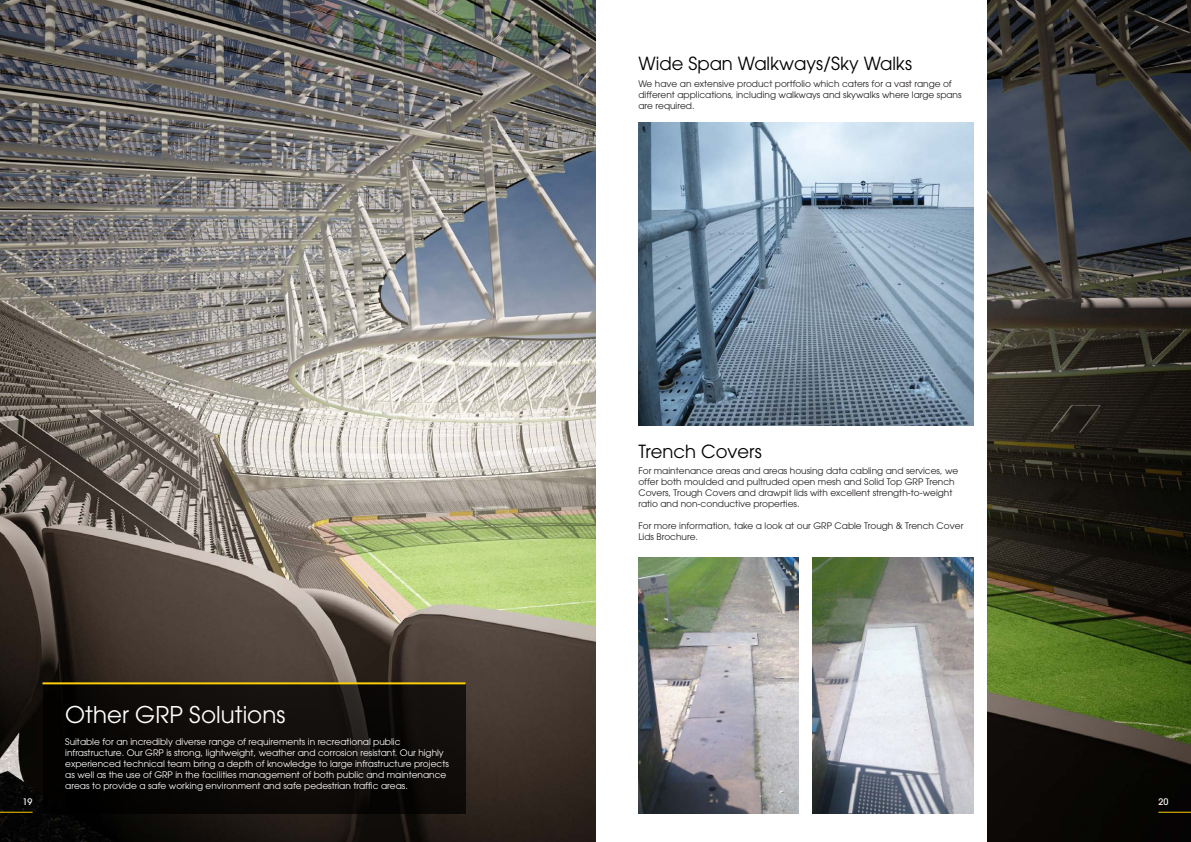
<style>
.page{position:relative;width:1191px;height:842px;background:#fff}
.page>*{position:absolute;margin:0;border:0;box-sizing:border-box;transform-origin:0 0}
.t1{font:23px "ITC Avant Garde Pro";color:#fff}
.t2{font:18px "ITC Avant Garde Pro";color:#000}
.t3{font:9px/11px "ITC Avant Garde Pro";color:#231f20}
.t4{font:9px/11px "ITC Avant Garde Pro";color:#fff}
.t5{font:500 9px "ITC Avant Garde Pro";color:#fff}
</style>
<div class="page">
<img style="left:0;top:0;width:595px;height:842px">
<img style="left:987px;top:0;width:204px;height:842px">
<div style="left:43px;top:684px;width:422px;height:130px;background:#0d0b09"></div>
<hr style="left:43px;top:682px;width:422px;height:2px;background:#fece08">
<hr style="left:0;top:812px;width:33px;height:1px;background:#fece08">
<img style="left:638px;top:123px;width:335px;height:303px">
<img style="left:638px;top:557px;width:160px;height:256px">
<img style="left:813px;top:557px;width:160px;height:256px">
<hr style="left:1158px;top:812px;width:33px;height:1px;background:#fece08">
<p class="t5" style="left:23px;top:796px;width:11px">19</p>
<h1 class="t1" style="left:65px;top:700px;width:222px">Other GRP Solutions</h1>
<p class="t4" style="left:65px;top:736px;width:385px">Suitable for an incredibly diverse range of requirements in recreational public infrastructure. Our GRP is strong, lightweight, weather and corrosion resistant. Our highly experienced technical team bring a depth of knowledge to large infrastructure projects as well as the use of GRP in the facilities management of both public and maintenance areas to provide a safe working environment and safe pedestrian traffic areas.</p>
<h2 class="t2" style="left:638px;top:52px;width:275px">Wide Span Walkways/Sky Walks</h2>
<p class="t3" style="left:638px;top:78px;width:325px">We have an extensive product portfolio which caters for a vast range of different applications, including walkways and skywalks where large spans are required.</p>
<h2 class="t2" style="left:638px;top:440px;width:125px">Trench Covers</h2>
<p class="t3" style="left:638px;top:465px;width:321px">For maintenance areas and areas housing data cabling and services, we offer both moulded and pultruded open mesh and Solid Top GRP Trench Covers, Trough Covers and drawpit lids with excellent strength-to-weight ratio and non-conductive properties.</p>
<p class="t3" style="left:638px;top:520px;width:326px">For more information, take a look at our GRP Cable Trough &amp; Trench Cover<br>Lids Brochure.</p>
<p class="t5" style="left:1158px;top:796px;width:11px">20</p>
</div>
